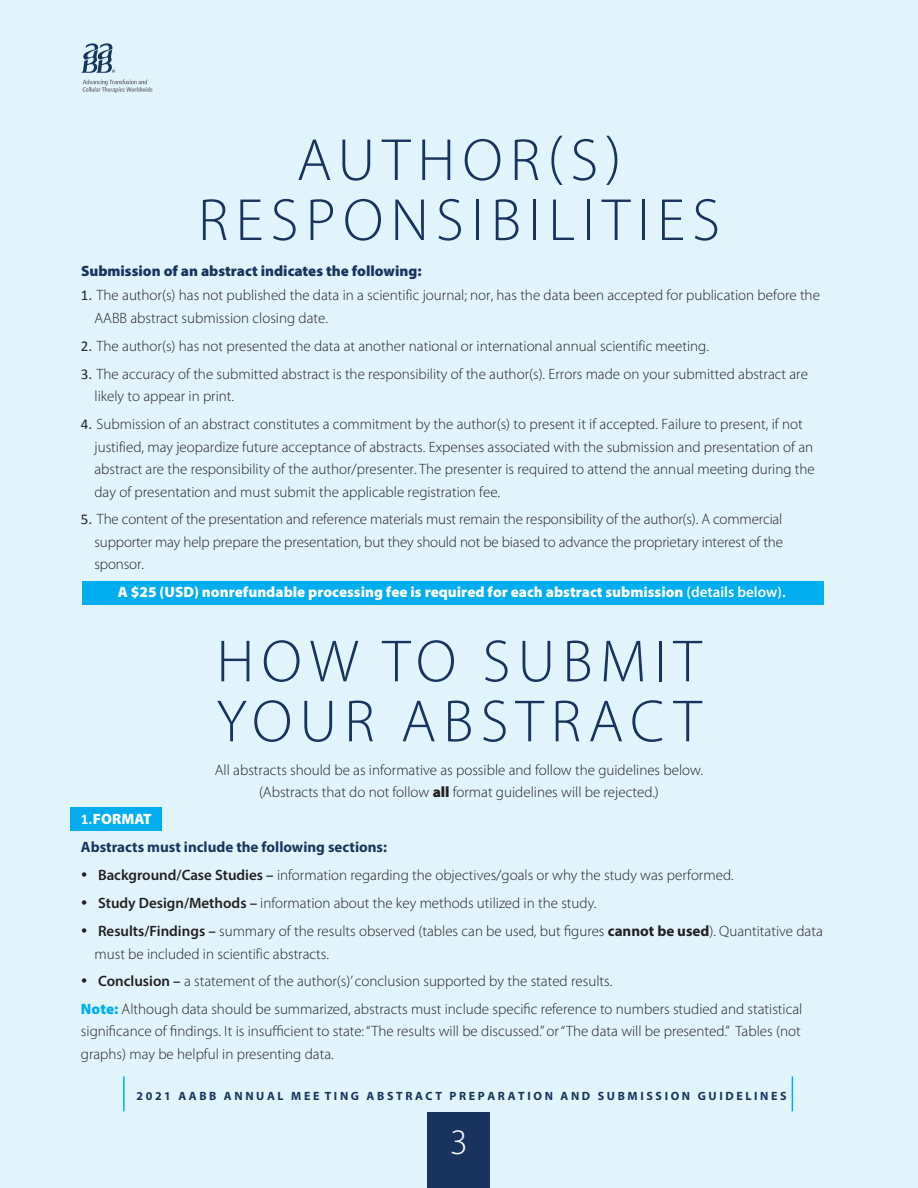
<style>
.page{position:relative;width:918px;height:1188px;background:#e1f4fc}
.page>*{position:absolute;margin:0;border:0;box-sizing:border-box;transform-origin:0 0}
.t1{font:300 60px/60px "Myriad Pro";letter-spacing:.12em;color:#18345e;text-align:center}
.t2{font:300 36px "Myriad Pro";color:#fff}
.t3{font:300 15px/22.5px "Myriad Pro";color:#231f20}
.t4{font:900 15px "Myriad Pro";color:#fff}
.t5{font:900 15px "Myriad Pro";color:#18345e}
.t6{font:700 15px "Myriad Pro";color:#18345e}
.t7{font:700 12px "Myriad Pro";letter-spacing:.22em;color:#18345e}
.s1{font-family:"Calibri";font-weight:400}
.s2{font-weight:600}
.s3{font-weight:900}
.s4{font-family:"Calibri";font-weight:700}
.s5{font-weight:700}
.s6{font-weight:900;color:#00aeef}
</style>
<div class="page">
<div style="left:428px;top:1113px;width:62px;height:75px;background:#18345e"></div>
<svg style="left:83px;top:79px;width:70px;height:14px"></svg>
<svg style="left:81px;top:43px;width:34px;height:30px"></svg>
<hr style="left:123px;top:1076px;width:2px;height:35px;background:#00aeef">
<hr style="left:792px;top:1076px;width:1px;height:35px;background:#00aeef">
<div style="left:70px;top:808px;width:92px;height:23px;background:#00aeef"></div>
<div style="left:82px;top:581px;width:741px;height:24px;background:#00aeef"></div>
<h1 class="t1" style="left:198px;top:129px;width:524px">AUTHOR(S)<br>RESPONSIBILITIES</h1>
<p class="t5" style="left:81px;top:261px;width:342px">Submission of an abstract indicates the following:</p>
<p class="t3" style="left:94px;top:284px;width:727px;text-indent:-14px"><span class="s1">1.</span> The author(s) has not published the data in a scientific journal; nor, has the data been accepted for publication before the<br>AABB abstract submission closing date.</p>
<p class="t3" style="left:81px;top:334px;width:630px"><span class="s1">2.</span> The author(s) has not presented the data at another national or international annual scientific meeting.</p>
<p class="t3" style="left:94px;top:362px;width:715px;text-indent:-14px"><span class="s1">3.</span> The accuracy of the submitted abstract is the responsibility of the author(s). Errors made on your submitted abstract are likely to appear in print.</p>
<p class="t3" style="left:94px;top:413px;width:722px;text-indent:-14px"><span class="s1">4.</span> Submission of an abstract constitutes a commitment by the author(s) to present it if accepted. Failure to present, if not justified, may jeopardize future acceptance of abstracts. Expenses associated with the submission and presentation of an abstract are the responsibility of the author/presenter. The presenter is required to attend the annual meeting during the day of presentation and must submit the applicable registration fee.</p>
<p class="t3" style="left:94px;top:508px;width:690px;text-align:justify;text-indent:-14px"><span class="s1">5.</span> The content of the presentation and reference materials must remain the responsibility of the author(s). A commercial supporter may help prepare the presentation, but they should not be biased to advance the proprietary interest of the sponsor.</p>
<p class="t4" style="left:118px;top:582px;width:669px">A $25 (USD) nonrefundable processing fee is required for each abstract submission <span class="s2">(details below).</span></p>
<h1 class="t1" style="left:216px;top:631px;width:487px;text-align:left">HOW TO SUBMIT<br>YOUR ABSTRACT</h1>
<p class="t3" style="left:215px;top:758px;width:490px;text-align:center">All abstracts should be as informative as possible and follow the guidelines below. (Abstracts that do not follow <span class="s3">all</span> format guidelines will be rejected.)</p>
<p class="t4" style="left:81px;top:809px;width:72px"><span class="s4">1.</span> FORMAT</p>
<p class="t6" style="left:81px;top:837px;width:307px">Abstracts must include the following sections:</p>
<p class="t3" style="left:98px;top:864px;width:637px"><span class="s2">Background/Case Studies –</span> information regarding the objectives/goals or why the study was performed.</p>
<p class="t3" style="left:98px;top:892px;width:500px"><span class="s2">Study Design/Methods –</span> information about the key methods utilized in the study.</p>
<p class="t3" style="left:98px;top:920px;width:726px"><span class="s2">Results/Findings –</span> summary of the results observed (tables can be used, but figures <span class="s5">cannot be used</span>). Quantitative data</p>
<p class="t3" style="left:94px;top:942px;width:236px">must be included in scientific abstracts.</p>
<p class="t3" style="left:98px;top:970px;width:516px"><span class="s2">Conclusion –</span> a statement of the author(s)’ conclusion supported by the stated results.</p>
<p class="t3" style="left:81px;top:997px;width:723px"><span class="s6">Note:</span> Although data should be summarized, abstracts must include specific reference to numbers studied and statistical</p>
<p class="t3" style="left:81px;top:1020px;width:721px">significance of findings. It is insufficient to state:“The results will be discussed.” or “The data will be presented.” Tables (not graphs) may be helpful in presenting data.</p>
<p class="t7" style="left:136px;top:1088px;width:652px">2021 AABB ANNUAL MEE TING ABSTRACT PREPARATION AND SUBMISSION GUIDELINES</p>
<h2 class="t2" style="left:450px;top:1120px;width:19px">3</h2>
</div>
